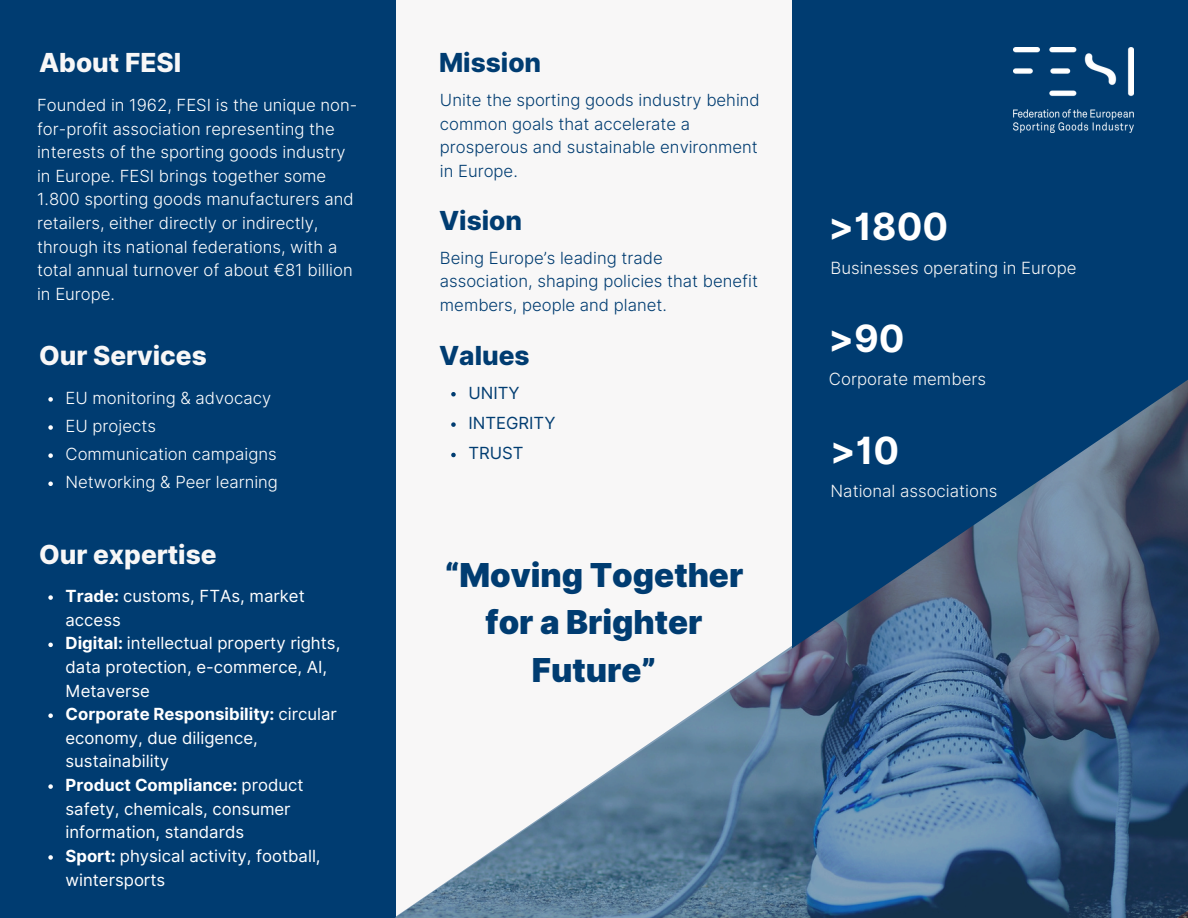
<style>
.page{position:relative;width:1188px;height:918px;background:#003c71}
.page>*{position:absolute;margin:0;border:0;box-sizing:border-box;transform-origin:0 0}
.t1{font:700 37.5px "Inter";color:#fff}
.t2{font:900 33px/47.2px "Inter";color:#003c71;text-align:center}
.t3{font:800 26.25px "Inter";color:#f8f7f7}
.t4{font:800 26.25px "Inter";color:#003c71}
.t5{font:300 16.8px "Inter";color:#f8f7f7}
.t6{font:300 16.65px/23.7px "Inter";color:#fff}
.t7{font:16.65px/23.7px "Inter";color:#fff}
.t8{font:300 16.65px/23.7px "Inter";color:#003c71}
.t9{font:16.65px "Inter";color:#003c71}
.s1{font-weight:700}
</style>
<div class="page">
<div style="left:396px;top:0;width:396px;height:917px;background:#f8f7f7"></div>
<img style="left:1013px;top:47px;width:121px;height:86px">
<svg style="left:48px;top:397px;width:5px;height:5px"></svg>
<svg style="left:48px;top:425px;width:5px;height:5px"></svg>
<svg style="left:48px;top:453px;width:5px;height:5px"></svg>
<svg style="left:48px;top:482px;width:5px;height:4px"></svg>
<svg style="left:48px;top:595px;width:5px;height:5px"></svg>
<svg style="left:48px;top:643px;width:5px;height:4px"></svg>
<svg style="left:48px;top:713px;width:5px;height:5px"></svg>
<svg style="left:48px;top:784px;width:5px;height:5px"></svg>
<svg style="left:48px;top:855px;width:5px;height:5px"></svg>
<svg style="left:395px;top:380px;width:793px;height:538px"></svg>
<p class="t3" style="left:39px;top:46px;width:144px">About FESI</p>
<p class="t6" style="left:37px;top:93px;width:322px">Founded in 1962, FESI is the unique non&shy;for-profit association representing the interests of the sporting goods industry in Europe. FESI brings together some 1.800 sporting goods manufacturers and retailers, either directly or indirectly, through its national federations, with a total annual turnover of about €81 billion in Europe.</p>
<p class="t3" style="left:39px;top:340px;width:169px">Our Services</p>
<p class="t6" style="left:66px;top:386px;width:207px">EU monitoring &amp; advocacy</p>
<h1 class="t6" style="left:66px;top:414px;width:92px">EU projects</h1>
<p class="t6" style="left:66px;top:442px;width:213px">Communication campaigns</p>
<h1 class="t6" style="left:66px;top:470px;width:214px">Networking &amp; Peer learning</h1>
<p class="t3" style="left:39px;top:538px;width:179px">Our expertise</p>
<p class="t7" style="left:66px;top:584px;width:241px"><span class="s1">Trade:</span> customs, FTAs, market access</p>
<h1 class="t7" style="left:66px;top:631px;width:276px"><span class="s1">Digital:</span> intellectual property rights, data protection, e-commerce, AI,<br>Metaverse</h1>
<p class="t7" style="left:66px;top:702px;width:273px"><span class="s1">Corporate Responsibility:</span> circular economy, due diligence, sustainability</p>
<h2 class="t7" style="left:66px;top:773px;width:240px"><span class="s1">Product Compliance:</span> product safety, chemicals, consumer information, standards</h2>
<h3 class="t7" style="left:66px;top:844px;width:257px"><span class="s1">Sport:</span> physical activity, football, wintersports</h3>
<p class="t4" style="left:439px;top:46px;width:104px">Mission</p>
<h3 class="t8" style="left:440px;top:88px;width:321px">Unite the sporting goods industry behind common goals that accelerate a prosperous and sustainable environment in Europe.</h3>
<h3 class="t4" style="left:439px;top:204px;width:85px">Vision</h3>
<p class="t8" style="left:440px;top:246px;width:320px">Being Europe’s leading trade association, shaping policies that benefit members, people and planet.</p>
<p class="t4" style="left:439px;top:340px;width:92px">Values</p>
<p class="t9" style="left:468px;top:383px;width:53px">UNITY</p>
<p class="t9" style="left:468px;top:413px;width:89px">INTEGRITY</p>
<p class="t9" style="left:468px;top:443px;width:57px">TRUST</p>
<h3 class="t2" style="left:445px;top:551px;width:300px">“Moving Together for a Brighter<br>Future”</h3>
<p class="t1" style="left:829px;top:204px;width:121px">&gt;1800</p>
<p class="t5" style="left:831px;top:258px;width:248px">Businesses operating in Europe</p>
<p class="t1" style="left:829px;top:316px;width:77px">&gt;90</p>
<h3 class="t5" style="left:829px;top:369px;width:159px">Corporate members</h3>
<p class="t1" style="left:831px;top:428px;width:70px">&gt;10</p>
<p class="t5" style="left:831px;top:481px;width:168px">National associations</p>
</div>
